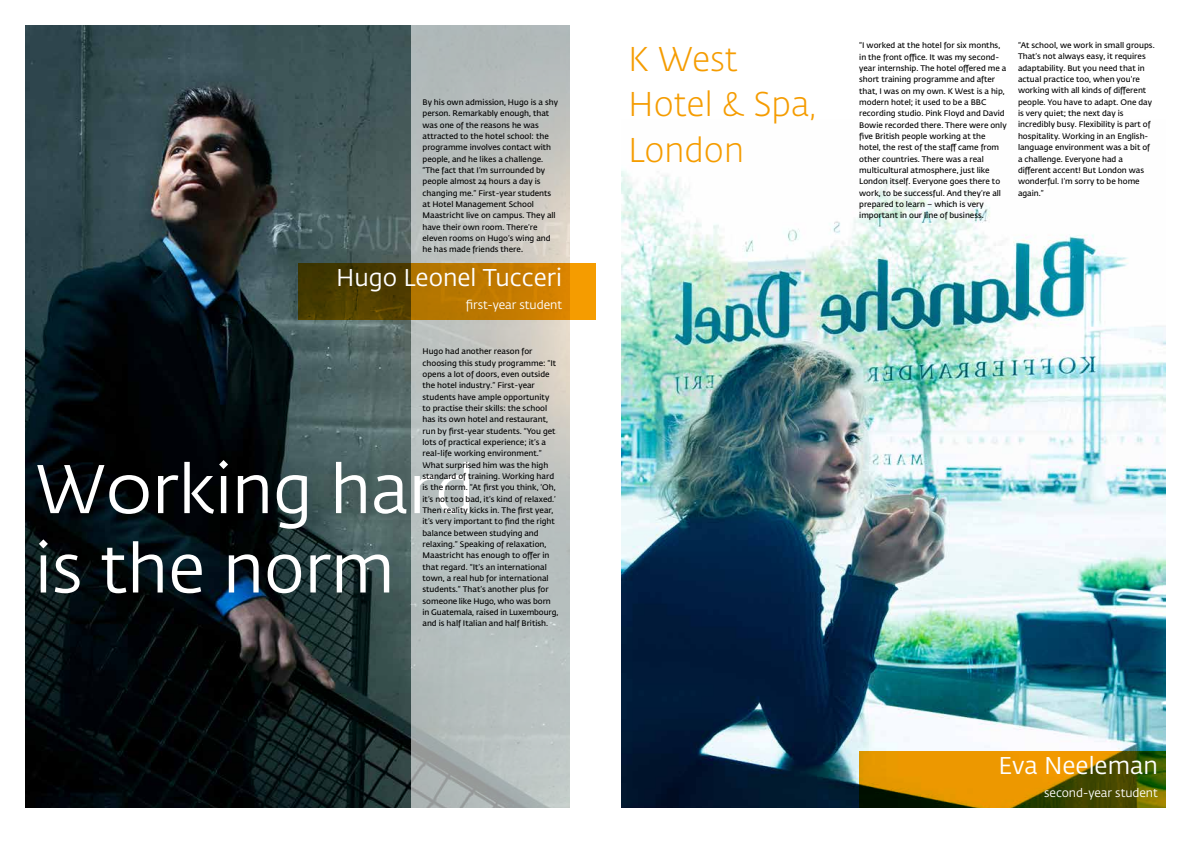
<style>
.page{position:relative;width:1191px;height:842px;background:#fff}
.page>*{position:absolute;margin:0;border:0;box-sizing:border-box;transform-origin:0 0}
.t1{font:68px/79.4px "Fedra Sans Std";color:#fff}
.t2{font:300 34px/45.4px "Fedra Sans Std";color:#f59c00}
.t3{font:24px "Fedra Sans Std";color:#fff}
.t4{font:12px "Fedra Sans Std";letter-spacing:-.005em;color:#fff}
.t5{font:600 8px/11.3px "Fedra Sans Std";color:#000}
</style>
<div class="page">
<img style="left:26px;top:26px;width:385px;height:782px">
<img style="left:621px;top:170px;width:544px;height:638px">
<svg style="left:859px;top:751px;width:306px;height:57px;background:#a37600"></svg>
<svg style="left:411px;top:26px;width:159px;height:782px;background:#bac0be"></svg>
<svg style="left:298px;top:263px;width:297px;height:57px;background:#986500"></svg>
<p class="t5" style="left:422px;top:97px;width:137px">By his own admission, Hugo is a shy person. Remarkably enough, that was one of the reasons he was attracted to the hotel school: the programme involves contact with people, and he likes a challenge. “The fact that I’m surrounded by people almost 24 hours a day is changing me.” First-year students at Hotel Management School<br>Maastricht live on campus. They all have their own room. There’re eleven rooms on Hugo’s wing and he has made friends there.</p>
<h3 class="t3" style="left:336px;top:263px;width:227px">Hugo Leonel Tucceri</h3>
<h3 class="t4" style="left:466px;top:298px;width:98px">first-year student</h3>
<p class="t5" style="left:422px;top:346px;width:137px">Hugo had another reason for choosing this study programme: “It opens a lot of doors, even outside the hotel industry.” First-year students have ample opportunity to practise their skills: the school has its own hotel and restaurant, run by first-year students. “You get lots of practical experience; it’s a real-life working environment.” What surprised him was the high standard of training. Working hard is the norm. “At first you think, ‘Oh, it’s not too bad, it’s kind of relaxed.’ Then reality kicks in. The first year, it’s very important to find the right balance between studying and relaxing.” Speaking of relaxation, Maastricht has enough to offer in that regard. “It’s an international town, a real hub for international students.” That’s another plus for someone like Hugo, who was born in Guatemala, raised in Luxembourg, and is half Italian and half British.</p>
<h1 class="t1" style="left:35px;top:451px;width:441px">W0rking hard is the norm</h1>
<h2 class="t2" style="left:628px;top:37px;width:190px">K West<br>Hotel &amp; Spa,<br>London</h2>
<p class="t5" style="left:859px;top:40px;width:149px">“I worked at the hotel for six months, in the front office. It was my second&shy;year internship. The hotel offered me a short training programme and after that, I was on my own. K West is a hip, modern hotel; it used to be a BBC recording studio. Pink Floyd and David Bowie recorded there. There were only five British people working at the hotel, the rest of the staff came from other countries. There was a real multicultural atmosphere, just like London itself. Everyone goes there to work, to be successful. And they’re all prepared to learn – which is very important in our line of business.</p>
<p class="t5" style="left:1018px;top:40px;width:138px">“At school, we work in small groups.<br>That’s not always easy, it requires adaptability. But you need that in actual practice too, when you’re working with all kinds of different people. You have to adapt. One day is very quiet; the next day is incredibly busy. Flexibility is part of hospitality. Working in an English&shy;language environment was a bit of a challenge. Everyone had a different accent! But London was wonderful. I’m sorry to be home again.”</p>
<h3 class="t3" style="left:998px;top:751px;width:161px">Eva Neeleman</h3>
<h3 class="t4" style="left:1044px;top:785px;width:115px">second-year student</h3>
</div>
